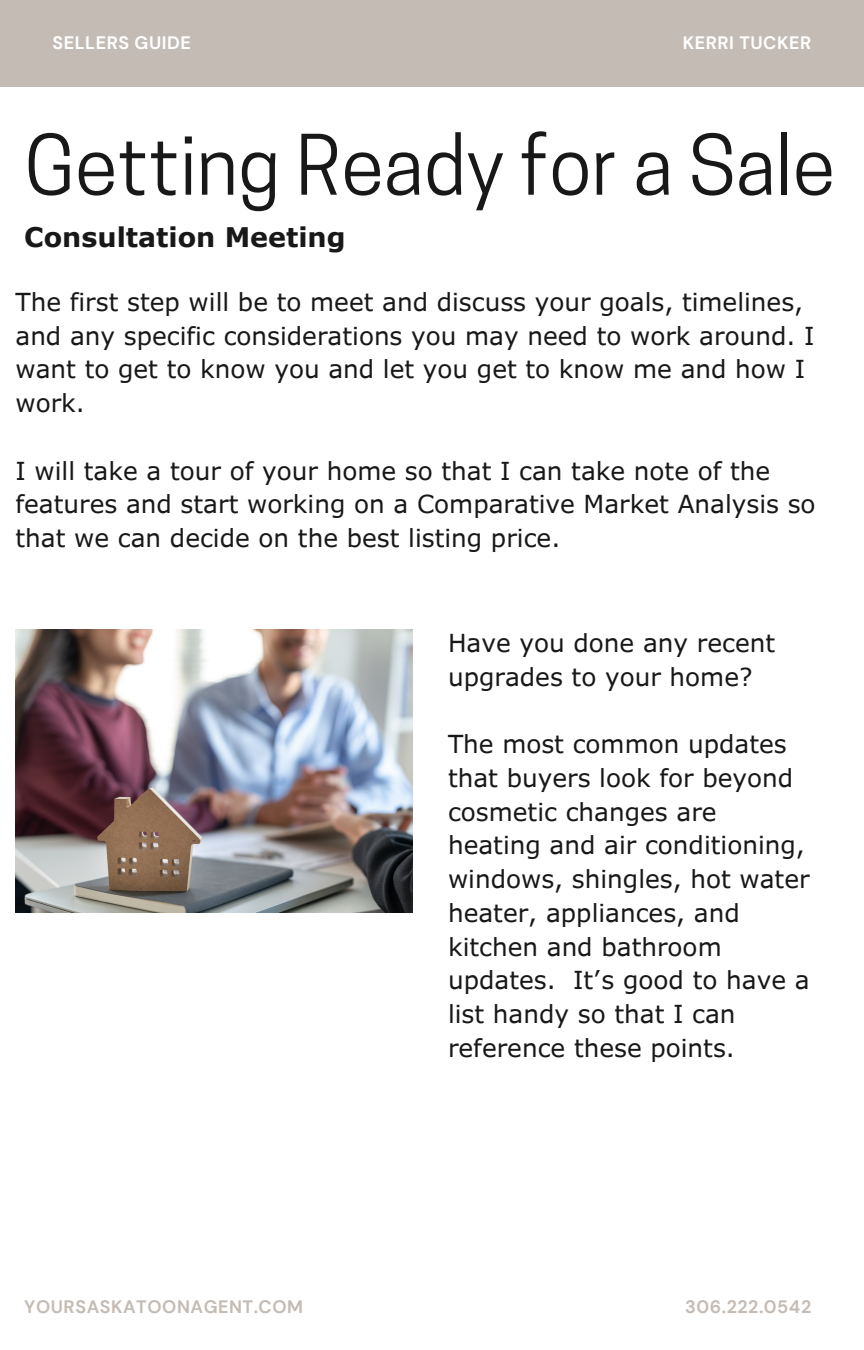
<style>
.page{position:relative;width:864px;height:1350px;background:#fff}
.page>*{position:absolute;margin:0;border:0;box-sizing:border-box;transform-origin:0 0}
.t1{font:78.08px "Cooper Hewitt";color:#191818}
.t2{font:700 27px "Verdana Pro";color:#191818}
.t3{font:24.75px/33.8px "Verdana Pro";color:#191818}
.t4{font:700 18px "DM Sans";letter-spacing:.03em;color:#c4bcb4}
.t5{font:700 18px "DM Sans";letter-spacing:.03em;color:#fff}
</style>
<div class="page">
<div style="left:0;top:0;width:864px;height:86px;background:#c4bcb4"></div>
<img style="left:15px;top:629px;width:397px;height:284px">
<p class="t5" style="left:53px;top:31px;width:140px">SELLERS GUIDE</p>
<p class="t5" style="left:683px;top:31px;width:130px">KERRI TUCKER</p>
<h1 class="t1" style="left:24px;top:136px;width:812px">Getting Ready for a Sale</h1>
<h2 class="t2" style="left:24px;top:220px;width:323px">Consultation Meeting</h2>
<h3 class="t3" style="left:15px;top:284px;width:801px">The first step will be to meet and discuss your goals, timelines, and any specific considerations you may need to work around. I want to get to know you and let you get to know me and how I work.</h3>
<h3 class="t3" style="left:15px;top:453px;width:802px">I will take a tour of your home so that I can take note of the features and start working on a Comparative Market Analysis so that we can decide on the best listing price.</h3>
<h3 class="t3" style="left:448px;top:625px;width:329px">Have you done any recent upgrades to your home?</h3>
<p class="t4" style="left:24px;top:1295px;width:280px">YOURSASKATOONAGENT.COM</p>
<p class="t3" style="left:448px;top:726px;width:363px">The most common updates that buyers look for beyond cosmetic changes are heating and air conditioning, windows, shingles, hot water heater, appliances, and kitchen and bathroom updates. It’s good to have a list handy so that I can reference these points.</p>
<p class="t4" style="left:685px;top:1295px;width:128px">306.222.0542</p>
</div>
